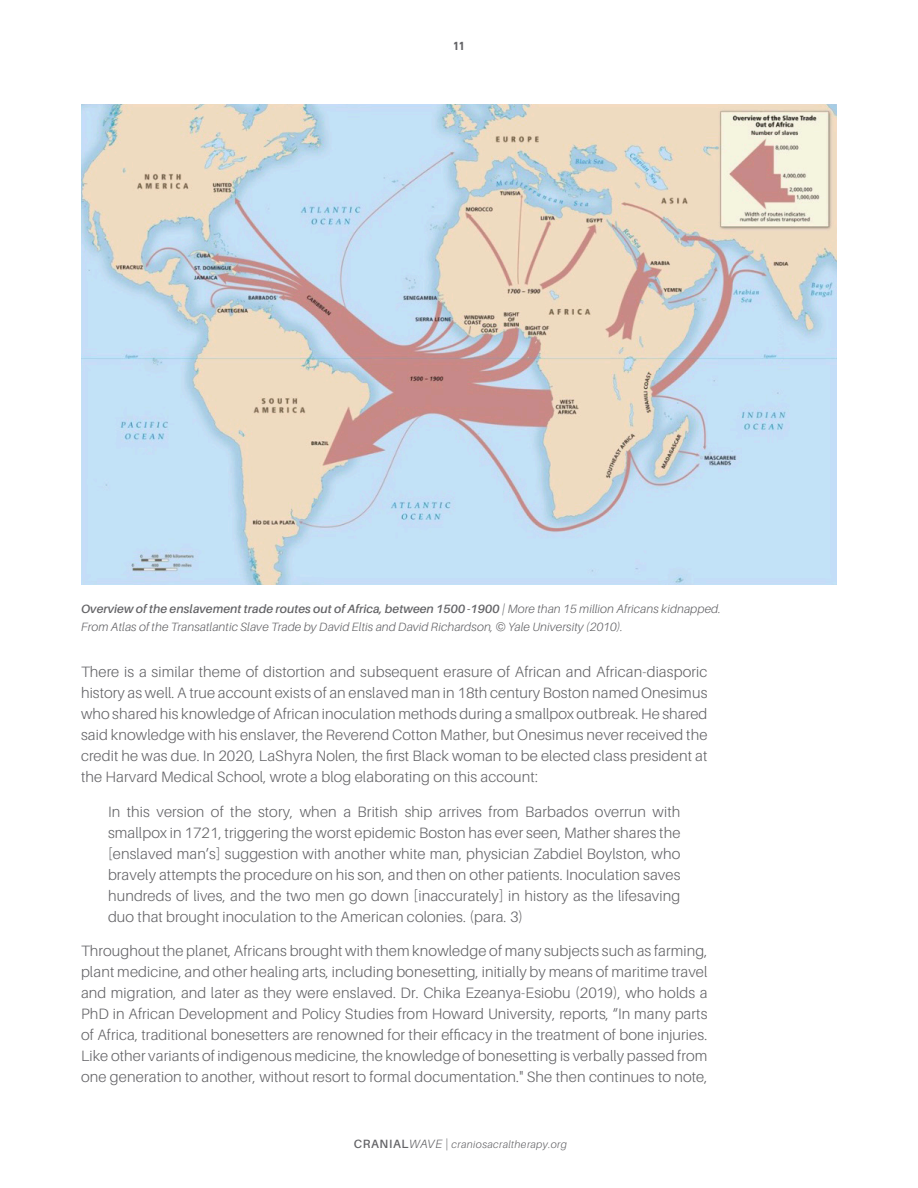
<style>
.page{position:relative;width:918px;height:1188px;background:#fff}
.page>*{position:absolute;margin:0;border:0;box-sizing:border-box;transform-origin:0 0}
.t1{font:300 15px/21px "Aileron";letter-spacing:.01em;color:#636366;text-align:justify}
.t2{font:italic 300 12px/18px "Aileron";letter-spacing:.01em;color:#636366}
.t3{font:700 12px "DIN Next LT Pro";color:#636366}
.t4{font:italic 300 10.5px "Aileron";letter-spacing:.04em;color:#636366}
.s1{font-weight:600}
.s2{font-weight:600;font-style:normal;font-size:12px}
.s3{font-size:12px}
.s4{font-style:normal;font-size:12px}
</style>
<div class="page">
<img style="left:81px;top:104px;width:756px;height:481px">
<p class="t3" style="left:453px;top:38px;width:14px">11</p>
<p class="t2" style="left:81px;top:600px;width:641px"><span class="s1">Overview of the enslavement trade routes out of Africa, between 1500 -1900</span> | More than 15 million Africans kidnapped.<br>From Atlas of the Transatlantic Slave Trade by David Eltis and David Richardson, © Yale University (2010).</p>
<p class="t1" style="left:81px;top:662px;width:628px">There is a similar theme of distortion and subsequent erasure of African and African-diasporic history as well. A true account exists of an enslaved man in 18th century Boston named Onesimus who shared his knowledge of African inoculation methods during a smallpox outbreak. He shared said knowledge with his enslaver, the Reverend Cotton Mather, but Onesimus never received the credit he was due. In 2020, LaShyra Nolen, the first Black woman to be elected class president at the Harvard Medical School, wrote a blog elaborating on this account:</p>
<p class="t1" style="left:108px;top:801px;width:574px">In this version of the story, when a British ship arrives from Barbados overrun with smallpox in 1721, triggering the worst epidemic Boston has ever seen, Mather shares the [enslaved man’s] suggestion with another white man, physician Zabdiel Boylston, who bravely attempts the procedure on his son, and then on other patients. Inoculation saves hundreds of lives, and the two men go down [inaccurately] in history as the lifesaving duo that brought inoculation to the American colonies. (para. 3)</p>
<p class="t1" style="left:81px;top:941px;width:628px">Throughout the planet, Africans brought with them knowledge of many subjects such as farming, plant medicine, and other healing arts, including bonesetting, initially by means of maritime travel and migration, and later as they were enslaved. Dr. Chika Ezeanya-Esiobu (2019), who holds a PhD in African Development and Policy Studies from Howard University, reports, “In many parts of Africa, traditional bonesetters are renowned for their efficacy in the treatment of bone injuries.<br>Like other variants of indigenous medicine, the knowledge of bonesetting is verbally passed from one generation to another, without resort to formal documentation." She then continues to note,</p>
<p class="t4" style="left:354px;top:1138px;width:215px"><span class="s2">CRANIAL</span><span class="s3">WAVE</span> <span class="s4">|</span> craniosacraltherapy.org</p>
</div>
